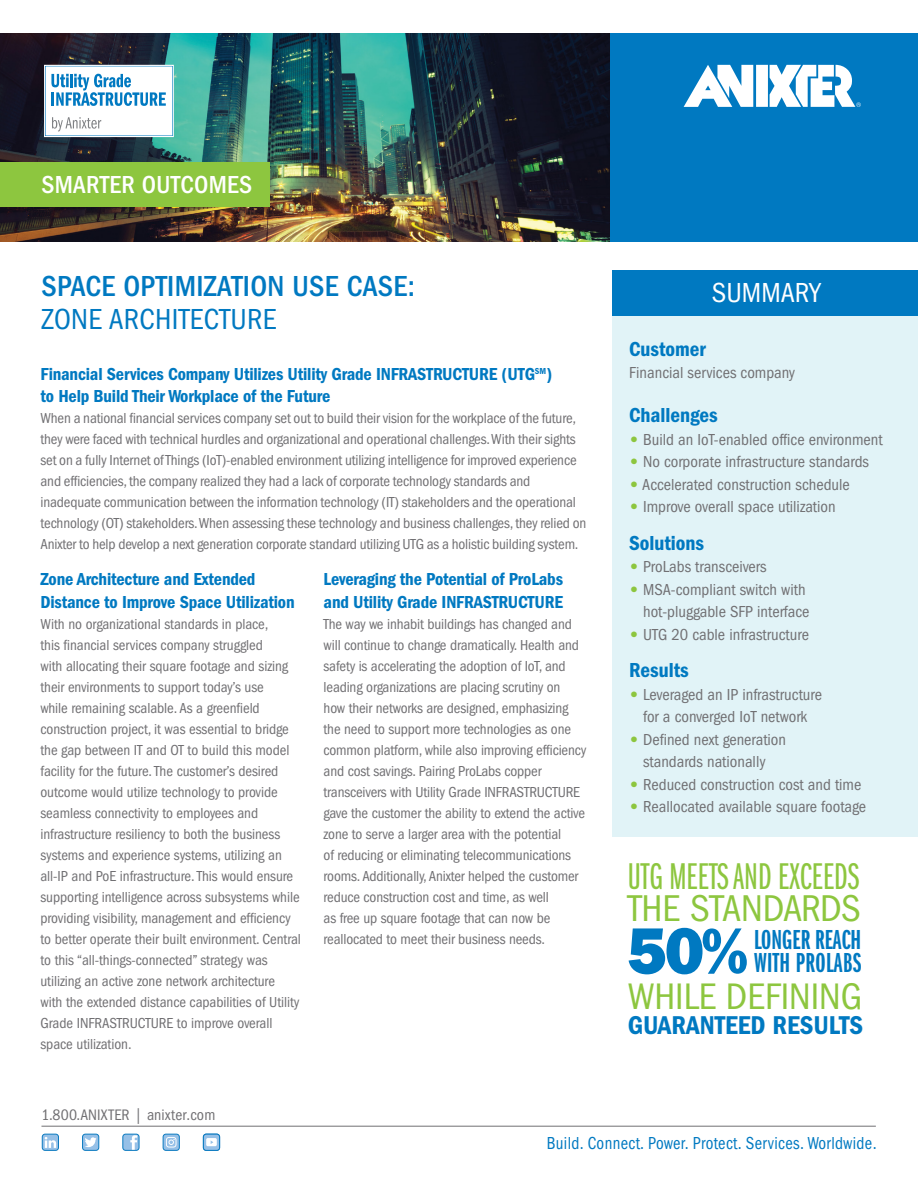
<style>
.page{position:relative;width:918px;height:1188px;background:#fff}
.page>*{position:absolute;margin:0;border:0;box-sizing:border-box;transform-origin:0 0}
.t1{font:66px "ITC Franklin Gothic Std Hvy";color:#0079c1}
.t2{font:38.7px "ITC Franklin Gothic Std Bk X Cp";color:#8dc63f}
.t3{font:condensed 38.7px "ITC Franklin Gothic Std";letter-spacing:-.01em;color:#8dc63f}
.t4{font:condensed 38.25px "ITC Franklin Gothic Std";color:#8dc63f}
.t5{font:500 condensed 30px "ITC Franklin Gothic Std";letter-spacing:.01em;color:#0079c1}
.t6{font:condensed 30px "ITC Franklin Gothic Std";letter-spacing:.01em;color:#0079c1}
.t7{font:28.5px/23.2px "ITC Franklin Gothic Std Dm X Cp";letter-spacing:.005em;color:#0079c1}
.t8{font:condensed 28.5px "ITC Franklin Gothic Std";color:#fff}
.t9{font:26.7px "ITC Franklin Gothic Std Dm Cd";color:#0079c1}
.t10{font:500 condensed 25.5px "ITC Franklin Gothic Std";letter-spacing:.01em;color:#fff}
.t11{font:21px "ITC Franklin Gothic Std Dm Cd";color:#0079c1}
.t12{font:18px/22.5px "ITC Franklin Gothic Std Dm Cd";letter-spacing:-.01em;color:#0079c1}
.t13{font:condensed 18px "ITC Franklin Gothic Std";letter-spacing:.02em;color:#0079c1;scale:.93 1}
.t14{font:condensed 16.5px/22.5px "ITC Franklin Gothic Std";color:#717073;text-align:center}
.t15{font:condensed 15.75px "ITC Franklin Gothic Std";letter-spacing:.01em;color:#717073}
.t16{font:condensed 15px/21px "ITC Franklin Gothic Std";letter-spacing:-.01em;color:#717073}
.s1{font-family:"ITC Franklin Gothic Std Hvy";font-stretch:normal;color:#8dc63f}
</style>
<div class="page">
<hr style="left:41px;top:1126px;width:835px;height:1px;background:#717073">
<div style="left:123px;top:1134px;width:16px;height:16px;background:#96c0e7;border-radius:3px"></div>
<svg style="left:130px;top:1136px;width:7px;height:13px"></svg>
<div style="left:123px;top:1134px;width:16px;height:17px;border:1px solid #0b7ac0;border-radius:3px"></div>
<div style="left:203px;top:1134px;width:17px;height:16px;background:#96c0e7;border-radius:3px"></div>
<div style="left:203px;top:1134px;width:17px;height:17px;border:1px solid #0b7ac0;border-radius:3px"></div>
<svg style="left:206px;top:1138px;width:11px;height:8px"></svg>
<svg style="left:42px;top:1134px;width:16px;height:16px"></svg>
<div style="left:42px;top:1134px;width:17px;height:17px;border:1px solid #0b7ac0;border-radius:3px"></div>
<svg style="left:45px;top:1137px;width:11px;height:11px"></svg>
<div style="left:83px;top:1134px;width:16px;height:16px;background:#96c0e7;border-radius:3px"></div>
<div style="left:82px;top:1134px;width:17px;height:17px;border:1px solid #0b7ac0;border-radius:3px"></div>
<svg style="left:85px;top:1137px;width:12px;height:10px"></svg>
<div style="left:163px;top:1134px;width:16px;height:16px;background:#96c0e7;border-radius:3px"></div>
<div style="left:163px;top:1134px;width:16px;height:17px;border:1px solid #0b7ac0;border-radius:3px"></div>
<svg style="left:166px;top:1137px;width:11px;height:11px"></svg>
<div style="left:591px;top:34px;width:327px;height:208px;background:#0079c1"></div>
<div style="left:756px;top:65px;width:12px;height:42px;background:#fff"></div>
<svg style="left:684px;top:65px;width:69px;height:42px"></svg>
<svg style="left:770px;top:65px;width:91px;height:42px"></svg>
<img style="left:0;top:34px;width:609px;height:208px">
<div style="left:612px;top:270px;width:306px;height:567px;background:#e1f3f7"></div>
<div style="left:612px;top:270px;width:306px;height:45px;background:#0079c1"></div>
<div style="left:0;top:162px;width:270px;height:45px;background:#8dc63f"></div>
<div style="left:45px;top:66px;width:128px;height:70px;background:#fff"></div>
<svg style="left:51px;top:74px;width:115px;height:32px"></svg>
<svg style="left:52px;top:117px;width:49px;height:14px"></svg>
<div style="left:44px;top:65px;width:130px;height:72px;border:1px solid #fff"></div>
<h3 class="t10" style="left:41px;top:170px;width:212px">SMARTER OUTCOMES</h3>
<h3 class="t5" style="left:41px;top:269px;width:375px">SPACE OPTIMIZATION USE CASE:</h3>
<h3 class="t6" style="left:41px;top:302px;width:237px">ZONE ARCHITECTURE</h3>
<p class="t12" style="left:40px;top:363px;width:513px">Financial Services Company Utilizes Utility Grade INFRASTRUCTURE (UTG<sup>SM</sup>) to Help Build Their Workplace of the Future</p>
<p class="t16" style="left:40px;top:408px;width:547px">When a national financial services company set out to build their vision for the workplace of the future, they were faced with technical hurdles and organizational and operational challenges. With their sights set on a fully Internet of Things (IoT)-enabled environment utilizing intelligence for improved experience and efficiencies, the company realized they had a lack of corporate technology standards and inadequate communication between the information technology (IT) stakeholders and the operational technology (OT) stakeholders. When assessing these technology and business challenges, they relied on Anixter to help develop a next generation corporate standard utilizing UTG as a holistic building system.</p>
<p class="t12" style="left:40px;top:568px;width:256px">Zone Architecture and Extended<br>Distance to Improve Space Utilization</p>
<p class="t16" style="left:40px;top:614px;width:262px">With no organizational standards in place,<br>this financial services company struggled<br>with allocating their square footage and sizing their environments to support today’s use<br>while remaining scalable. As a greenfield construction project, it was essential to bridge the gap between IT and OT to build this model facility for the future. The customer’s desired outcome would utilize technology to provide seamless connectivity to employees and infrastructure resiliency to both the business systems and experience systems, utilizing an all-IP and PoE infrastructure. This would ensure supporting intelligence across subsystems while providing visibility, management and efficiency to better operate their built environment. Central to this “all-things-connected” strategy was utilizing an active zone network architecture<br>with the extended distance capabilities of Utility Grade INFRASTRUCTURE to improve overall space utilization.</p>
<p class="t12" style="left:324px;top:568px;width:241px">Leveraging the Potential of ProLabs and Utility Grade INFRASTRUCTURE</p>
<p class="t16" style="left:324px;top:614px;width:264px">The way we inhabit buildings has changed and will continue to change dramatically. Health and safety is accelerating the adoption of IoT, and leading organizations are placing scrutiny on<br>how their networks are designed, emphasizing the need to support more technologies as one common platform, while also improving efficiency and cost savings. Pairing ProLabs copper transceivers with Utility Grade INFRASTRUCTURE gave the customer the ability to extend the active zone to serve a larger area with the potential<br>of reducing or eliminating telecommunications rooms. Additionally, Anixter helped the customer reduce construction cost and time, as well<br>as free up square footage that can now be reallocated to meet their business needs.</p>
<p class="t15" style="left:41px;top:1106px;width:175px">1.800.ANIXTER | anixter.com</p>
<h3 class="t8" style="left:712px;top:277px;width:110px">SUMMARY</h3>
<h3 class="t11" style="left:629px;top:337px;width:78px">Customer</h3>
<p class="t14" style="left:629px;top:362px;width:167px">Financial services company</p>
<h3 class="t11" style="left:629px;top:403px;width:90px">Challenges</h3>
<p class="t14" style="left:629px;top:428px;width:255px"><span class="s1">•</span> Build an IoT-enabled office environment</p>
<p class="t14" style="left:629px;top:451px;width:242px"><span class="s1">•</span> No corporate infrastructure standards</p>
<p class="t14" style="left:629px;top:473px;width:222px"><span class="s1">•</span> Accelerated construction schedule</p>
<p class="t14" style="left:629px;top:496px;width:208px"><span class="s1">•</span> Improve overall space utilization</p>
<h3 class="t11" style="left:629px;top:531px;width:77px">Solutions</h3>
<p class="t14" style="left:629px;top:556px;width:139px"><span class="s1">•</span> ProLabs transceivers</p>
<p class="t14" style="left:629px;top:578px;width:182px;text-align:right"><span class="s1">•</span> MSA-compliant switch with hot-pluggable SFP interface</p>
<p class="t14" style="left:629px;top:623px;width:181px"><span class="s1">•</span> UTG 20 cable infrastructure</p>
<h3 class="t11" style="left:629px;top:658px;width:61px">Results</h3>
<p class="t14" style="left:629px;top:683px;width:194px"><span class="s1">•</span> Leveraged an IP infrastructure for a converged IoT network</p>
<p class="t14" style="left:629px;top:728px;width:159px"><span class="s1">•</span> Defined next generation standards nationally</p>
<p class="t14" style="left:629px;top:773px;width:234px"><span class="s1">•</span> Reduced construction cost and time</p>
<p class="t14" style="left:629px;top:796px;width:238px"><span class="s1">•</span> Reallocated available square footage</p>
<h2 class="t2" style="left:628px;top:856px;width:233px">UTG MEETS AND EXCEEDS</h2>
<h2 class="t3" style="left:628px;top:886px;width:235px">THE STANDARDS</h2>
<h1 class="t1" style="left:628px;top:912px;width:123px">50%</h1>
<h3 class="t4" style="left:628px;top:975px;width:236px">WHILE DEFINING</h3>
<h3 class="t9" style="left:628px;top:1010px;width:237px">GUARANTEED RESULTS</h3>
<h3 class="t7" style="left:754px;top:929px;width:109px">LONGER REACH<br>WITH PROLABS</h3>
<p class="t13" style="left:547px;top:1133px;width:356px">Build. Connect. Power. Protect. Services. Worldwide.</p>
</div>
